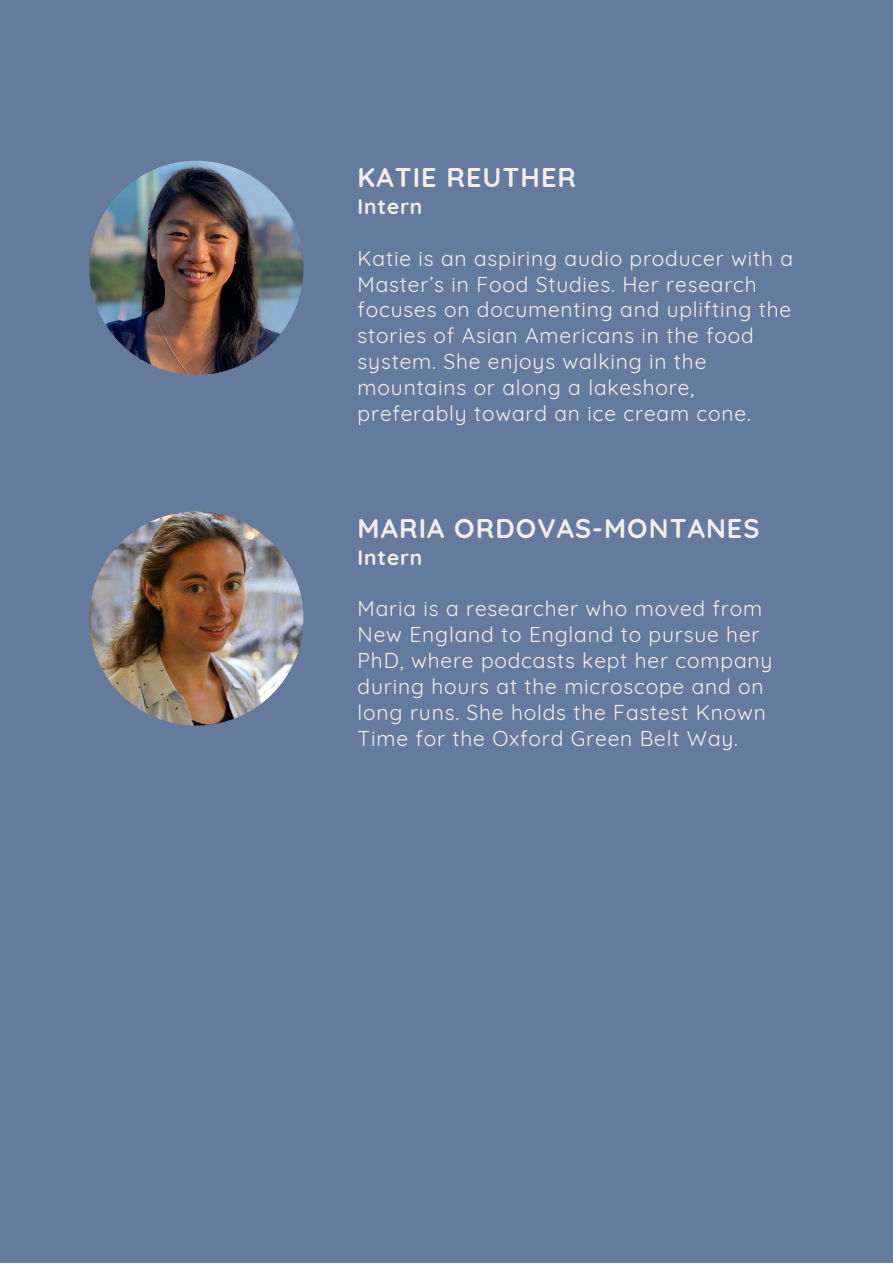
<style>
.page{position:relative;width:893px;height:1264px;background:#fff}
.page>*{position:absolute;margin:0;border:0;box-sizing:border-box;transform-origin:0 0}
.t1{font:700 27px "Quicksand";letter-spacing:.04em;color:#f3eeea}
.t2{font:21px/25.8px "Quicksand";letter-spacing:.04em;color:#f3eeea}
.t3{font:700 21px "Quicksand";letter-spacing:.04em;color:#f3eeea}
</style>
<div class="page">
<div style="left:0;top:0;width:892px;height:1262px;background:#657b9e"></div>
<img style="left:89px;top:161px;width:214px;height:214px;border-radius:50%">
<img style="left:89px;top:511px;width:214px;height:214px;border-radius:50%">
<p class="t1" style="left:357px;top:160px;width:220px">KATIE REUTHER</p>
<p class="t3" style="left:357px;top:193px;width:66px">Intern</p>
<p class="t2" style="left:357px;top:245px;width:437px">Katie is an aspiring audio producer with a Master’s in Food Studies. Her research focuses on documenting and uplifting the stories of Asian Americans in the food system. She enjoys walking in the mountains or along a lakeshore, preferably toward an ice cream cone.</p>
<p class="t1" style="left:357px;top:510px;width:403px">MARIA ORDOVAS-MONTANES</p>
<p class="t3" style="left:357px;top:543px;width:66px">Intern</p>
<p class="t2" style="left:357px;top:595px;width:416px">Maria is a researcher who moved from New England to England to pursue her PhD, where podcasts kept her company during hours at the microscope and on long runs. She holds the Fastest Known Time for the Oxford Green Belt Way.</p>
</div>
